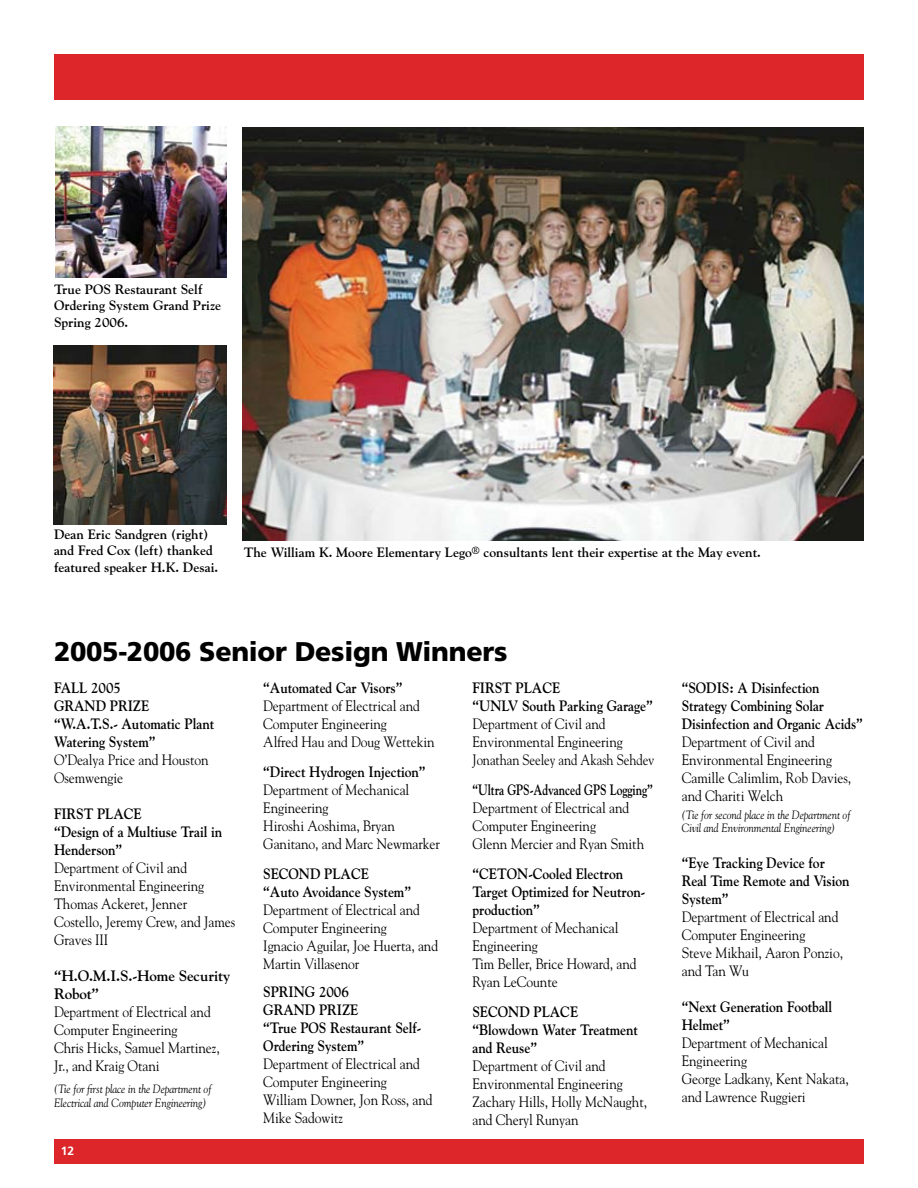
<style>
.page{position:relative;width:918px;height:1188px;background:#fff}
.page>*{position:absolute;margin:0;border:0;box-sizing:border-box;transform-origin:0 0}
.t1{font:900 27px "Frutiger";letter-spacing:-.01em;color:#000}
.t2{font:15px/18px "Goudy";letter-spacing:-.005em;color:#000;scale:.9 1}
.t3{font:700 15px/18px "Goudy";letter-spacing:-.005em;color:#000;scale:.9 1}
.t4{font:700 15px/18px "Goudy";letter-spacing:-.005em;color:#000}
.t5{font:700 15px "Goudy";letter-spacing:-.005em;color:#000;scale:.77 1}
.t6{font:700 13.5px/16.5px "Goudy";color:#000}
.t7{font:italic 12px/13.5px "Goudy";letter-spacing:-.005em;color:#000;scale:.9 1}
.t8{font:700 12px "Frutiger";color:#fff}
</style>
<div class="page">
<div style="left:54px;top:1140px;width:810px;height:24px;background:#dd262a"></div>
<div style="left:54px;top:54px;width:810px;height:45px;background:#dd262a"></div>
<img style="left:243px;top:127px;width:621px;height:413px">
<img style="left:54px;top:345px;width:173px;height:179px">
<img style="left:55px;top:127px;width:172px;height:151px">
<p class="t6" style="left:54px;top:281px;width:169px">True POS Restaurant Self<br>Ordering System Grand Prize<br>Spring 2006.</p>
<p class="t6" style="left:54px;top:526px;width:166px">Dean Eric Sandgren (right) and Fred Cox (left) thanked featured speaker H.K. Desai.</p>
<p class="t6" style="left:244px;top:544px;width:519px">The William K. Moore Elementary Lego<sup>®</sup> consultants lent their expertise at the May event.</p>
<h1 class="t1" style="left:54px;top:635px;width:455px">2005-2006 Senior Design Winners</h1>
<p class="t3" style="left:54px;top:678px;width:19px">Fall</p>
<p class="t3" style="left:91px;top:678px;width:35px">2005</p>
<p class="t3" style="left:54px;top:696px;width:25px">Grand</p>
<p class="t3" style="left:54px;top:696px;width:180px;text-indent:56px">Prize “W.A.T.S.- Automatic Plant<br>Watering System”</p>
<p class="t2" style="left:54px;top:750px;width:173px">O’Dealya Price and Houston<br>Osemwengie</p>
<p class="t3" style="left:54px;top:804px;width:25px">First</p>
<p class="t3" style="left:54px;top:804px;width:189px;text-indent:43px">Place<br>“Design of a Multiuse Trail in<br>Henderson”</p>
<p class="t2" style="left:54px;top:858px;width:203px">Department of Civil and<br>Environmental Engineering<br>Thomas Ackeret, Jenner<br>Costello, Jeremy Crew, and James<br>Graves III</p>
<p class="t4" style="left:54px;top:966px;width:178px">“H.O.M.I.S.-Home Security<br>Robot”</p>
<p class="t2" style="left:54px;top:1002px;width:186px">Department of Electrical and<br>Computer Engineering<br>Chris Hicks, Samuel Martinez,<br>Jr., and Kraig Otani</p>
<p class="t7" style="left:54px;top:1082px;width:176px">(Tie for first place in the Department of<br>Electrical and Computer Engineering)</p>
<p class="t8" style="left:61px;top:1144px;width:14px">12</p>
<p class="t3" style="left:263px;top:679px;width:156px">“Automated Car Visors”</p>
<p class="t2" style="left:263px;top:696px;width:192px">Department of Electrical and<br>Computer Engineering<br>Alfred Hau and Doug Wettekin</p>
<p class="t3" style="left:263px;top:763px;width:182px">“Direct Hydrogen Injection”</p>
<p class="t2" style="left:263px;top:780px;width:198px">Department of Mechanical<br>Engineering<br>Hiroshi Aoshima, Bryan<br>Ganitano, and Marc Newmarker</p>
<p class="t3" style="left:263px;top:865px;width:21px">Second</p>
<p class="t3" style="left:263px;top:865px;width:166px;text-align:center">Place<br>“Auto Avoidance System”</p>
<p class="t2" style="left:263px;top:900px;width:196px">Department of Electrical and<br>Computer Engineering<br>Ignacio Aguilar, Joe Huerta, and<br>Martin Villasenor</p>
<p class="t3" style="left:263px;top:983px;width:97px">Spring 2006<br>Grand</p>
<p class="t3" style="left:263px;top:1001px;width:177px;text-indent:56px">Prize<br>“True POS Restaurant Self-<br>Ordering System”</p>
<p class="t2" style="left:263px;top:1055px;width:190px">Department of Electrical and<br>Computer Engineering<br>William Downer, Jon Ross, and<br>Mike Sadowitz</p>
<p class="t3" style="left:472px;top:678px;width:202px;text-indent:43px">Place<br>“UNLV South Parking Garage”</p>
<p class="t2" style="left:472px;top:714px;width:204px">Department of Civil and<br>Environmental Engineering<br>Jonathan Seeley and Akash Sehdev</p>
<p class="t5" style="left:472px;top:781px;width:236px">“Ultra GPS-Advanced GPS Logging”</p>
<p class="t2" style="left:472px;top:798px;width:192px">Department of Electrical and<br>Computer Engineering<br>Glenn Mercier and Ryan Smith</p>
<p class="t3" style="left:472px;top:864px;width:194px">“CETON-Cooled Electron<br>Target Optimized for Neutron&shy;production”</p>
<p class="t2" style="left:472px;top:918px;width:184px">Department of Mechanical<br>Engineering<br>Tim Beller, Brice Howard, and<br>Ryan LeCounte</p>
<p class="t3" style="left:472px;top:1002px;width:21px">Second</p>
<p class="t3" style="left:472px;top:678px;width:25px">First</p>
<p class="t3" style="left:472px;top:1002px;width:186px;text-indent:61px">Place<br>“Blowdown Water Treatment and Reuse”</p>
<p class="t2" style="left:472px;top:1056px;width:196px">Department of Civil and<br>Environmental Engineering<br>Zachary Hills, Holly McNaught, and Cheryl Runyan</p>
<p class="t3" style="left:682px;top:678px;width:203px">“SODIS: A Disinfection<br>Strategy Combining Solar<br>Disinfection and Organic Acids”</p>
<p class="t2" style="left:682px;top:732px;width:190px">Department of Civil and<br>Environmental Engineering<br>Camille Calimlim, Rob Davies, and Chariti Welch</p>
<p class="t7" style="left:682px;top:808px;width:189px">(Tie for second place in the Department of<br>Civil and Environmental Engineering)</p>
<p class="t3" style="left:682px;top:854px;width:188px">“Eye Tracking Device for<br>Real Time Remote and Vision<br>System”</p>
<p class="t2" style="left:682px;top:908px;width:181px">Department of Electrical and<br>Computer Engineering<br>Steve Mikhail, Aaron Ponzio, and Tan Wu</p>
<p class="t3" style="left:682px;top:998px;width:169px">“Next Generation Football<br>Helmet”</p>
<p class="t2" style="left:682px;top:1034px;width:187px">Department of Mechanical<br>Engineering<br>George Ladkany, Kent Nakata, and Lawrence Ruggieri</p>
</div>
